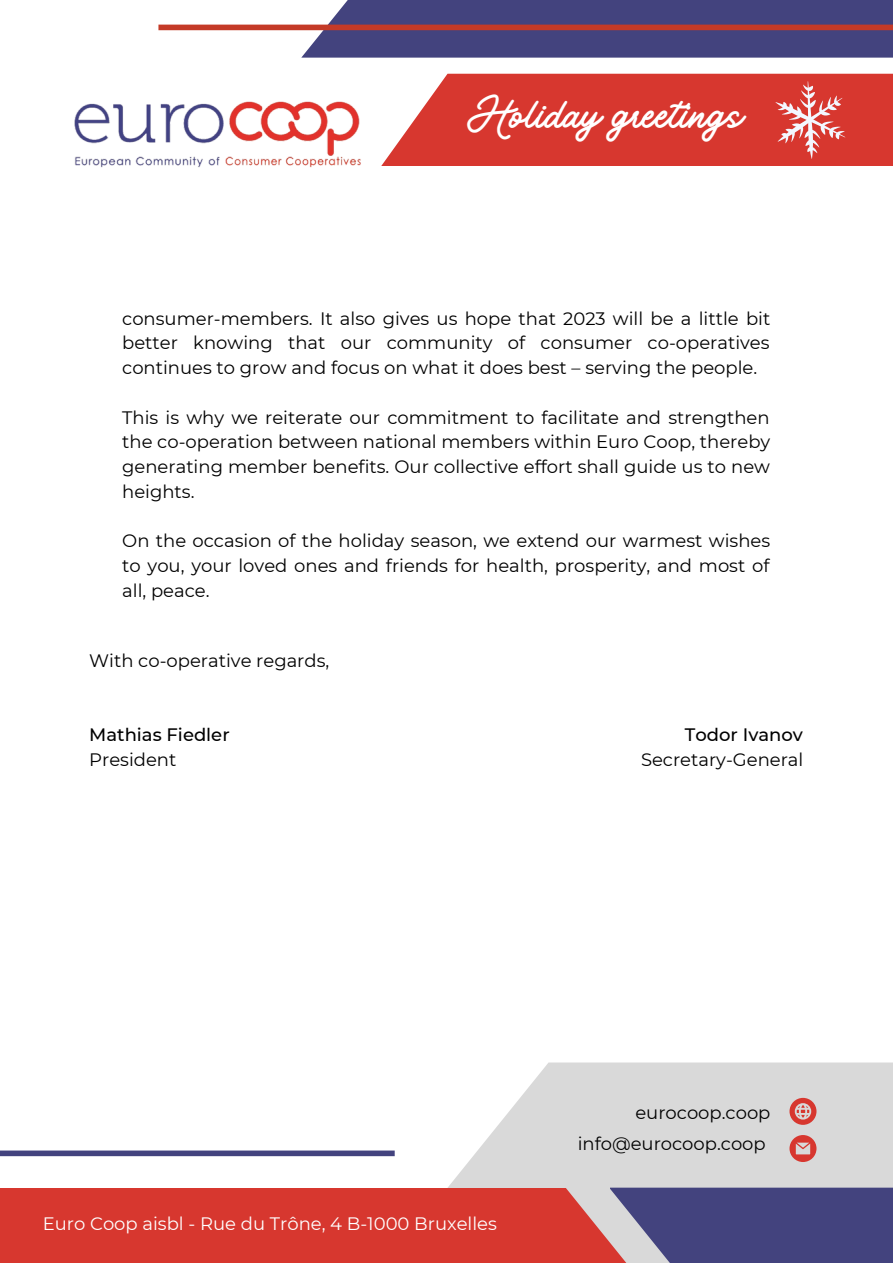
<style>
.page{position:relative;width:893px;height:1264px;background:#fff}
.page>*{position:absolute;margin:0;border:0;box-sizing:border-box;transform-origin:0 0}
.t1{font:48px "Vintage Rotter";color:#fff}
.t2{font:18px/24.8px "Montserrat";color:#000;text-align:justify}
.t3{font:18px "Montserrat";color:#fff}
.t4{font:500 18px "Montserrat";color:#000}
</style>
<div class="page">
<svg style="left:352px;top:1062px;width:540px;height:125px;fill:#d9d9d9"></svg>
<svg style="left:789px;top:1134px;width:27px;height:27px"></svg>
<svg style="left:381px;top:74px;width:511px;height:92px;background:#d9453e"></svg>
<div style="left:0;top:1187px;width:610px;height:75px;background:#d7372f"></div>
<div style="left:610px;top:1187px;width:282px;height:75px;background:#43437e"></div>
<div style="left:301px;top:0;width:591px;height:58px;background:#43437e"></div>
<div style="left:158px;top:25px;width:734px;height:5px;background:#c43a27"></div>
<div style="left:0;top:1150px;width:394px;height:6px;background:#43437e"></div>
<svg style="left:775px;top:81px;width:70px;height:78px;background:#dc5f5a"></svg>
<svg style="left:789px;top:1097px;width:27px;height:27px"></svg>
<img style="left:74px;top:101px;width:287px;height:67px">
<h1 class="t1" style="left:466px;top:85px;width:278px">Holiday greetings</h1>
<p class="t2" style="left:122px;top:306px;width:649px">consumer-members. It also gives us hope that 2023 will be a little bit better knowing that our community of consumer co-operatives continues to grow and focus on what it does best – serving the people.</p>
<p class="t2" style="left:122px;top:405px;width:649px">This is why we reiterate our commitment to facilitate and strengthen the co-operation between national members within Euro Coop, thereby generating member benefits. Our collective effort shall guide us to new heights.</p>
<p class="t2" style="left:122px;top:528px;width:649px">On the occasion of the holiday season, we extend our warmest wishes to you, your loved ones and friends for health, prosperity, and most of all, peace.</p>
<p class="t2" style="left:89px;top:648px;width:241px">With co-operative regards,</p>
<p class="t4" style="left:89px;top:723px;width:142px">Mathias Fiedler</p>
<p class="t2" style="left:89px;top:747px;width:89px">President</p>
<p class="t4" style="left:684px;top:723px;width:119px">Todor Ivanov</p>
<p class="t2" style="left:641px;top:747px;width:164px">Secretary-General</p>
<p class="t3" style="left:43px;top:1212px;width:455px">Euro Coop aisbl - Rue du Trône, 4 B-1000 Bruxelles</p>
<p class="t2" style="left:577px;top:1096px;width:194px;line-height:31.5px;text-align:right">eurocoop.coop info@eurocoop.coop</p>
</div>
